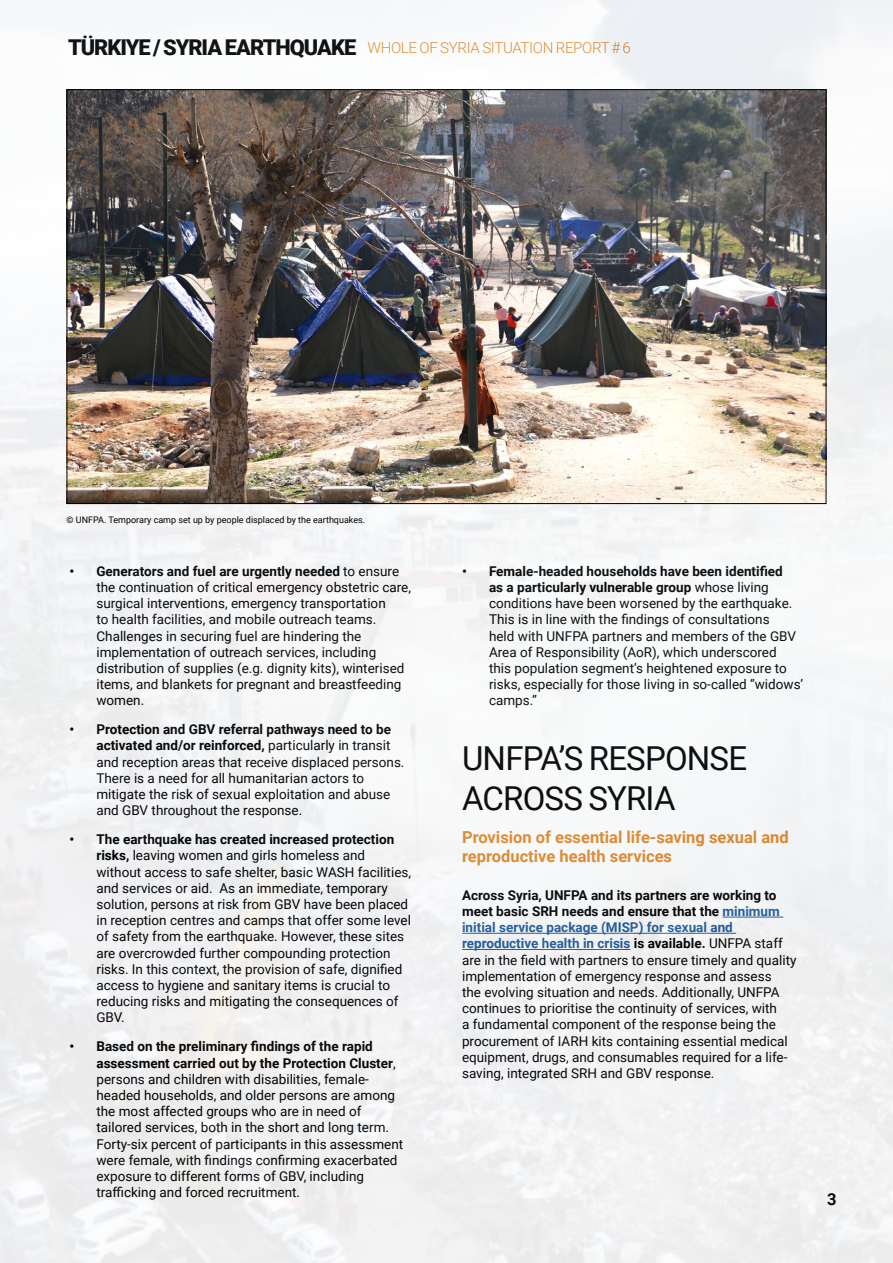
<style>
.page{position:relative;width:893px;height:1263px;background:#fff}
.page>*{position:absolute;margin:0;border:0;box-sizing:border-box;transform-origin:0 0}
.t1{font:33px/39.6px "Roboto";letter-spacing:-.025em;color:#000}
.t2{font:700 16.5px/19.8px "Roboto";color:#e08a2b}
.t3{font:700 16.5px "Roboto";color:#000}
.t4{font:300 15.15px "Roboto";letter-spacing:-.025em;color:#e28a29}
.t5{font:13.5px/16.2px "Roboto";color:#000}
.t6{font:9px "Roboto";color:#000}
.s1{font-weight:900;font-size:21.75px;color:#000}
.s2{font-weight:700}
.s3{font-weight:700;color:#215e9e}
</style>
<div class="page">
<img style="left:0;top:0;width:893px;height:1263px">
<img style="left:69px;top:91px;width:755px;height:411px">
<p class="t4" style="left:68px;top:37px;width:564px"><span class="s1">TÜRKIYE / SYRIA EARTHQUAKE</span> WHOLE OF SYRIA SITUATION REPORT # 6</p>
<p class="t6" style="left:67px;top:513px;width:300px">© UNFPA. Temporary camp set up by people displaced by the earthquakes.</p>
<p class="t5" style="left:96px;top:562px;width:316px;text-indent:-27px"><span class="s2">• Generators and fuel are urgently needed</span> to ensure the continuation of critical emergency obstetric care, surgical interventions, emergency transportation<br>to health facilities, and mobile outreach teams.<br>Challenges in securing fuel are hindering the implementation of outreach services, including distribution of supplies (e.g. dignity kits), winterised items, and blankets for pregnant and breastfeeding women.</p>
<p class="t5" style="left:96px;top:721px;width:310px;text-indent:-27px"><span class="s2">• Protection and GBV referral pathways need to be activated and/or reinforced,</span> particularly in transit and reception areas that receive displaced persons.<br>There is a need for all humanitarian actors to mitigate the risk of sexual exploitation and abuse and GBV throughout the response.</p>
<p class="t5" style="left:96px;top:831px;width:316px;text-indent:-27px"><span class="s2">• The earthquake has created increased protection risks,</span> leaving women and girls homeless and without access to safe shelter, basic WASH facilities, and services or aid. As an immediate, temporary solution, persons at risk from GBV have been placed in reception centres and camps that offer some level of safety from the earthquake. However, these sites are overcrowded further compounding protection risks. In this context, the provision of safe, dignified access to hygiene and sanitary items is crucial to reducing risks and mitigating the consequences of GBV.</p>
<p class="t5" style="left:96px;top:1038px;width:308px;text-indent:-27px"><span class="s2">• Based on the preliminary findings of the rapid assessment carried out by the Protection Cluster</span>, persons and children with disabilities, female&shy;headed households, and older persons are among the most affected groups who are in need of tailored services, both in the short and long term.<br>Forty-six percent of participants in this assessment were female, with findings confirming exacerbated exposure to different forms of GBV, including trafficking and forced recruitment.</p>
<p class="t5" style="left:489px;top:562px;width:316px;text-indent:-27px"><span class="s2">• Female-headed households have been identified<br>as a particularly vulnerable group</span> whose living conditions have been worsened by the earthquake.<br>This is in line with the findings of consultations<br>held with UNFPA partners and members of the GBV Area of Responsibility (AoR), which underscored<br>this population segment’s heightened exposure to risks, especially for those living in so-called ‘’widows’ camps.”</p>
<h1 class="t1" style="left:462px;top:738px;width:287px">UNFPA’S RESPONSE<br>ACROSS SYRIA</h1>
<p class="t2" style="left:462px;top:826px;width:328px">Provision of essential life-saving sexual and reproductive health services</p>
<p class="t5" style="left:462px;top:886px;width:336px"><span class="s2">Across Syria, UNFPA and its partners are working to meet basic SRH needs and ensure that the</span> <span class="s3">minimum initial service package (MISP) for sexual and reproductive health in crisis</span> <span class="s2">is available.</span> UNFPA staff are in the field with partners to ensure timely and quality implementation of emergency response and assess<br>the evolving situation and needs. Additionally, UNFPA continues to prioritise the continuity of services, with<br>a fundamental component of the response being the procurement of IARH kits containing essential medical equipment, drugs, and consumables required for a life&shy;saving, integrated SRH and GBV response.</p>
<p class="t3" style="left:827px;top:1188px;width:11px">3</p>
</div>
